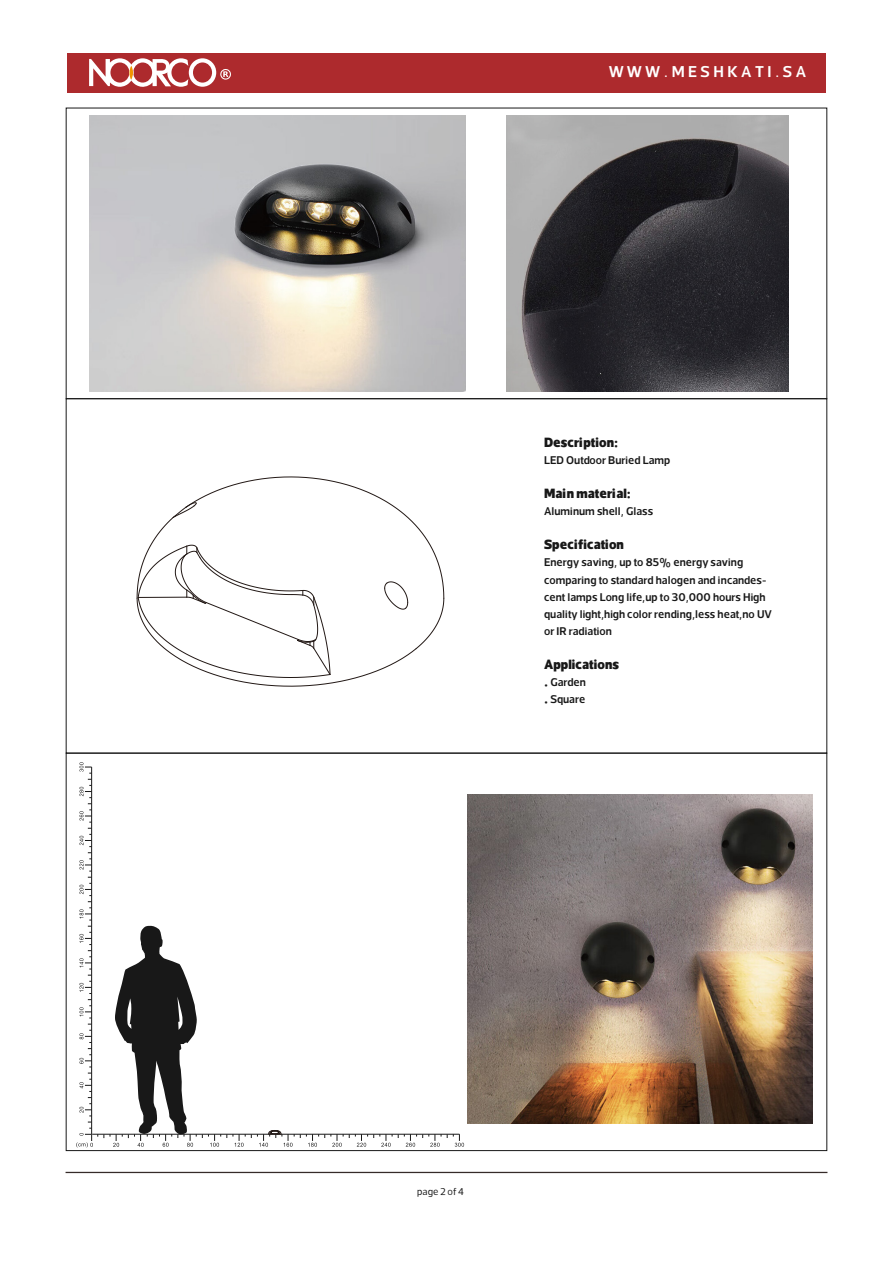
<style>
.page{position:relative;width:893px;height:1263px;background:#fff}
.page>*{position:absolute;margin:0;border:0;box-sizing:border-box;transform-origin:0 0}
.t1{font:24px "Somar";letter-spacing:.145em;color:#fff}
.t2{font:20.55px "Somar";color:#181818}
.t3{font:17.1px/17px "Somar";color:#181818}
.t4{font:15px "Somar";color:#181818}
</style>
<div class="page">
<hr style="left:91px;top:767px;width:1px;height:367px;background:#181818">
<svg style="left:79px;top:1073px;width:13px;height:49px"></svg>
<svg style="left:79px;top:1024px;width:13px;height:43px"></svg>
<svg style="left:79px;top:975px;width:13px;height:43px"></svg>
<svg style="left:79px;top:762px;width:13px;height:207px"></svg>
<svg style="left:76px;top:1128px;width:28px;height:19px"></svg>
<hr style="left:92px;top:1134px;width:367px;height:1px;background:#181818">
<svg style="left:110px;top:925px;width:117px;height:222px"></svg>
<div style="left:66px;top:1172px;width:761px;height:1px;border:1px solid #362b29"></div>
<div style="left:67px;top:53px;width:759px;height:39px;background:#ad2a2d"></div>
<svg style="left:89px;top:58px;width:142px;height:29px"></svg>
<svg style="left:129px;top:66px;width:4px;height:14px"></svg>
<svg style="left:136px;top:476px;width:309px;height:211px"></svg>
<svg style="left:233px;top:1130px;width:231px;height:17px"></svg>
<img style="left:467px;top:794px;width:346px;height:329px">
<img style="left:89px;top:115px;width:376px;height:277px">
<img style="left:506px;top:115px;width:282px;height:277px">
<h1 class="t1" style="left:609px;top:55px;width:199px">WWW.MESHKATI.SA</h1>
<p class="t2" style="left:544px;top:429px;width:76px">Description:</p>
<p class="t3" style="left:544px;top:451px;width:128px">LED Outdoor Buried Lamp</p>
<p class="t2" style="left:544px;top:480px;width:88px">Main material:</p>
<p class="t3" style="left:544px;top:502px;width:111px">Aluminum shell, Glass</p>
<p class="t2" style="left:544px;top:531px;width:81px">Specification</p>
<p class="t3" style="left:544px;top:553px;width:229px">Energy saving, up to 85% energy saving comparing to standard halogen and incandes&shy;cent lamps Long life,up to 30,000 hours High quality light,high color rending,less heat,no UV or IR radiation</p>
<p class="t2" style="left:544px;top:650px;width:76px">Applications</p>
<p class="t3" style="left:544px;top:672px;width:43px">• Garden</p>
<p class="t3" style="left:544px;top:689px;width:43px">• Square</p>
<p class="t4" style="left:417px;top:1181px;width:48px">page 2 of 4</p>
</div>
